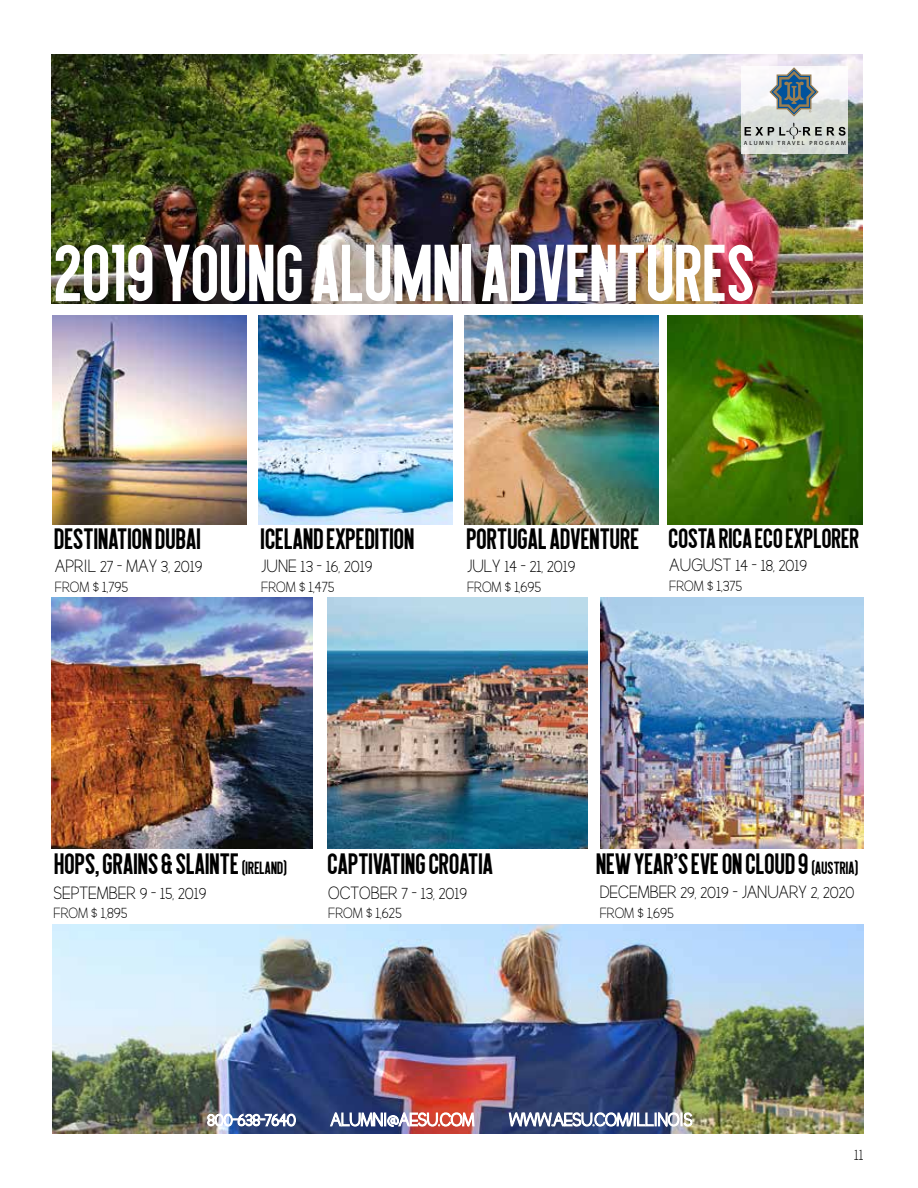
<style>
.page{position:relative;width:918px;height:1188px;background:#fff}
.page>*{position:absolute;margin:0;border:0;box-sizing:border-box;transform-origin:0 0}
.t1{font:82.5px "Queenof Clubs";color:#fff}
.t2{font:30px "Queenof Clubs";color:#000}
.t3{font:30px "Queenof Clubs";color:#000101}
.t4{font:28.5px "Queenof Clubs";color:#000}
.t5{font:18px "thebrooklyn";color:#000}
.t6{font:16.5px "thebrooklyn";color:#000}
.t7{font:15px "thebrooklyn";color:#000}
.t8{font:6px "Myriad Pro";letter-spacing:.285em;color:#000}
.s1{font-size:30px}
.s2{font-size:16.5px}
.s3{font-size:18px}
</style>
<div class="page">
<img style="left:52px;top:316px;width:194px;height:209px">
<img style="left:464px;top:316px;width:194px;height:209px">
<img style="left:52px;top:597px;width:261px;height:252px">
<img style="left:327px;top:597px;width:260px;height:252px">
<img style="left:668px;top:316px;width:194px;height:209px">
<img style="left:601px;top:597px;width:262px;height:252px">
<img style="left:258px;top:316px;width:195px;height:209px">
<img style="left:52px;top:54px;width:811px;height:250px">
<img style="left:52px;top:925px;width:811px;height:209px">
<svg style="left:206px;top:1111px;width:91px;height:16px"></svg>
<svg style="left:329px;top:1107px;width:146px;height:23px"></svg>
<svg style="left:508px;top:1107px;width:185px;height:23px"></svg>
<svg style="left:741px;top:66px;width:107px;height:88px;fill:#d9ded8"></svg>
<svg style="left:745px;top:67px;width:101px;height:72px"></svg>
<p class="t8" style="left:744px;top:140px;width:103px">ALUMNI TRAVEL PROGRAM</p>
<h1 class="t1" style="left:56px;top:228px;width:703px">2019 YOUNG ALUMNI ADVENTURES</h1>
<h2 class="t3" style="left:55px;top:523px;width:148px">DESTINATION DUBAI</h2>
<h2 class="t2" style="left:261px;top:523px;width:155px">ICELAND EXPEDITION</h2>
<h3 class="t4" style="left:467px;top:523px;width:394px"><span class="s1">PORTUGAL ADVENTURE</span> COSTA RICA ECO EXPLORER</h3>
<p class="t5" style="left:55px;top:555px;width:149px">APRIL 27 - MAY 3, 2019</p>
<p class="t7" style="left:55px;top:578px;width:75px">FROM $ <span class="s2">1,795</span></p>
<p class="t5" style="left:261px;top:555px;width:113px">JUNE 13 - 16, 2019</p>
<p class="t7" style="left:261px;top:578px;width:75px">FROM $ <span class="s2">1,475</span></p>
<p class="t5" style="left:467px;top:555px;width:110px">JULY 14 - 21, 2019</p>
<p class="t7" style="left:467px;top:578px;width:76px">FROM $ <span class="s2">1,695</span></p>
<p class="t5" style="left:669px;top:554px;width:139px">AUGUST 14 - 18, 2019</p>
<p class="t7" style="left:669px;top:577px;width:75px">FROM $ <span class="s2">1,375</span></p>
<h2 class="t2" style="left:55px;top:847px;width:234px">HOPS, GRAINS &amp; SLAINTE <span class="s3">(IRELAND)</span></h2>
<h2 class="t2" style="left:328px;top:847px;width:167px">CAPTIVATING CROATIA</h2>
<p class="t5" style="left:53px;top:882px;width:155px">SEPTEMBER 9 - 15, 2019</p>
<p class="t7" style="left:53px;top:904px;width:76px">FROM $ <span class="s2">1,895</span></p>
<p class="t5" style="left:328px;top:882px;width:141px">OCTOBER 7 - 13, 2019</p>
<p class="t7" style="left:328px;top:904px;width:75px">FROM $ <span class="s2">1,625</span></p>
<h2 class="t2" style="left:597px;top:847px;width:263px">NEW YEAR’S EVE ON CLOUD 9 <span class="s3">(AUSTRIA)</span></h2>
<p class="t5" style="left:600px;top:881px;width:256px">DECEMBER 29, 2019 - JANUARY 2, 2020</p>
<p class="t7" style="left:600px;top:904px;width:76px">FROM $ <span class="s2">1,695</span></p>
<p class="t6" style="left:854px;top:1144px;width:11px">11</p>
</div>
